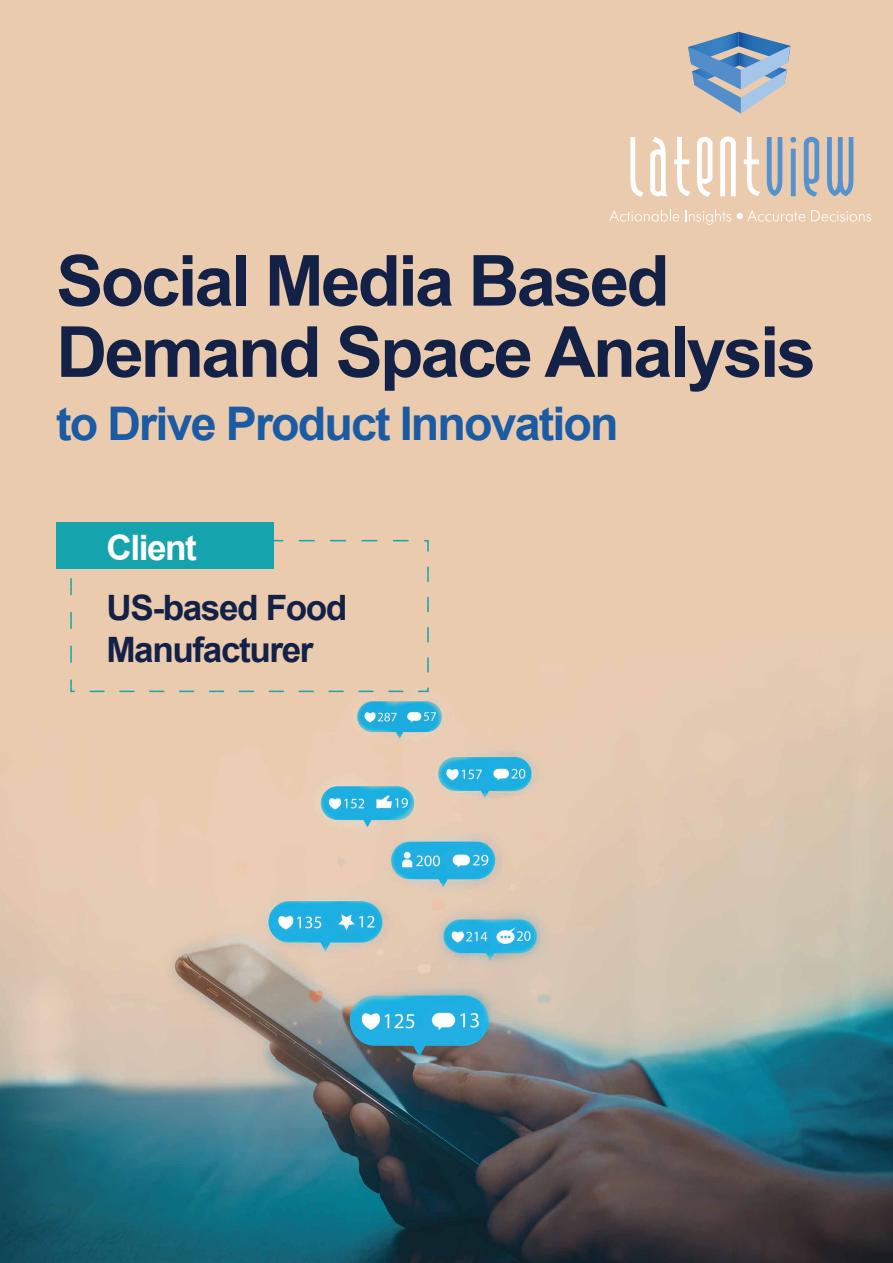
<style>
.page{position:relative;width:893px;height:1263px;background:#fff}
.page>*{position:absolute;margin:0;border:0;box-sizing:border-box;transform-origin:0 0}
.t1{font:700 70.5px/71.2px "Arial";letter-spacing:-.04em;color:#142147}
.t2{font:700 46.35px "Arial";letter-spacing:-.04em;color:#1a5ba4}
.t3{font:700 34.95px/42px "Arial";letter-spacing:-.04em;color:#142147}
.t4{font:700 34.95px "Arial";letter-spacing:-.04em;color:#fff}
</style>
<div class="page">
<img style="left:0;top:0;width:893px;height:1263px">
<svg style="left:688px;top:32px;width:102px;height:82px;background:#97abc0"></svg>
<svg style="left:630px;top:137px;width:14px;height:60px"></svg>
<svg style="left:650px;top:137px;width:18px;height:59px"></svg>
<svg style="left:674px;top:137px;width:16px;height:59px"></svg>
<svg style="left:697px;top:137px;width:15px;height:60px"></svg>
<svg style="left:720px;top:136px;width:16px;height:60px"></svg>
<svg style="left:744px;top:137px;width:16px;height:59px"></svg>
<svg style="left:767px;top:137px;width:15px;height:59px"></svg>
<svg style="left:790px;top:137px;width:6px;height:59px"></svg>
<svg style="left:804px;top:137px;width:15px;height:60px"></svg>
<svg style="left:827px;top:137px;width:26px;height:59px;background:#97abbf"></svg>
<svg style="left:609px;top:209px;width:70px;height:13px"></svg>
<svg style="left:685px;top:209px;width:46px;height:16px"></svg>
<svg style="left:737px;top:210px;width:68px;height:12px"></svg>
<svg style="left:811px;top:210px;width:60px;height:12px"></svg>
<svg style="left:70px;top:570px;width:6px;height:123px"></svg>
<svg style="left:82px;top:686px;width:347px;height:7px;background:#d2c6ae"></svg>
<svg style="left:423px;top:539px;width:6px;height:141px"></svg>
<svg style="left:273px;top:540px;width:143px;height:1px"></svg>
<div style="left:56px;top:522px;width:217px;height:47px;background:#15a4ad"></div>
<p class="t1" style="left:56px;top:246px;width:761px">Social Media Based<br>Demand Space Analysis</p>
<p class="t2" style="left:56px;top:391px;width:564px">to Drive Product Innovation</p>
<p class="t4" style="left:106px;top:523px;width:92px">Client</p>
<p class="t3" style="left:106px;top:587px;width:243px">US-based Food<br>Manufacturer</p>
</div>
